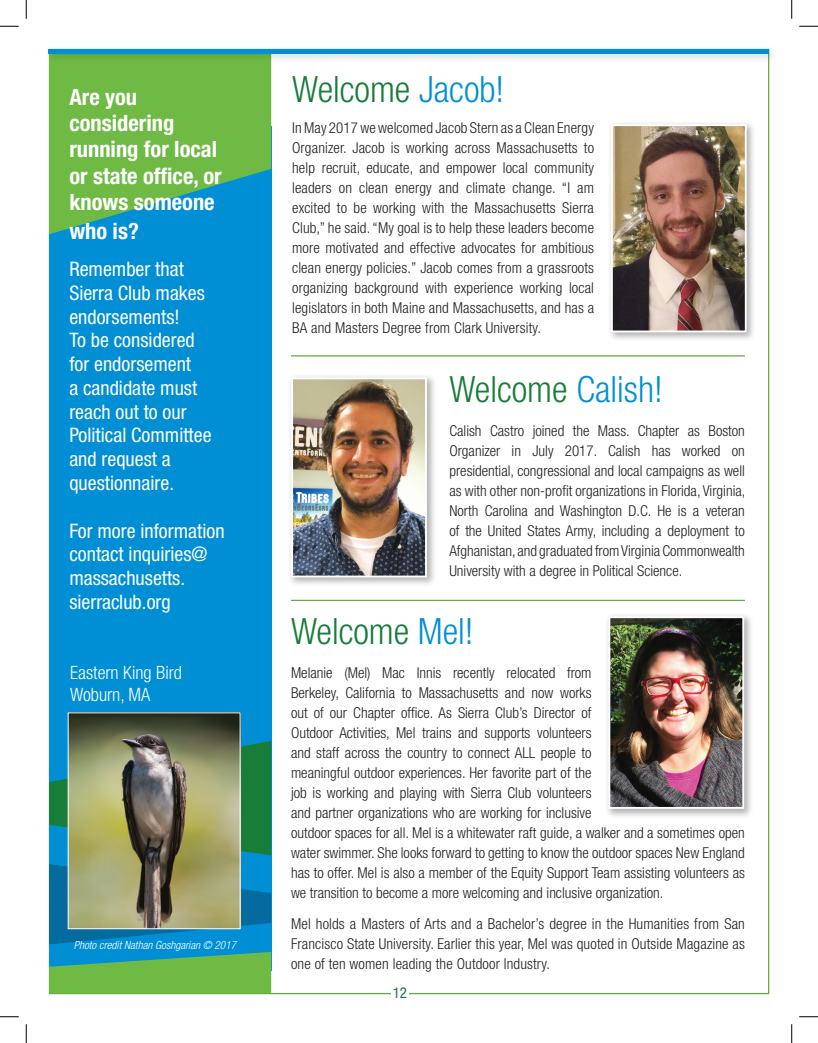
<style>
.page{position:relative;width:818px;height:1043px;background:#fff}
.page>*{position:absolute;margin:0;border:0;box-sizing:border-box;transform-origin:0 0}
.t1{font:300 condensed 36.25px "Helvetica Neue";color:#187d39}
.t2{font:700 condensed 22.5px/26.2px "Helvetica Neue";color:#fff}
.t3{font:condensed 20px/23.8px "Helvetica Neue";color:#fff}
.t4{font:300 condensed 18.38px/22.4px "Helvetica Neue";color:#fff}
.t5{font:300 condensed 15px/20px "Helvetica Neue";color:#231f20;text-align:justify}
.t6{font:condensed 15px "Helvetica Neue";color:#187d39}
.t7{font:italic 300 condensed 11.25px "Helvetica Neue";color:#fff}
.s1{color:#008fd5}
</style>
<div class="page">
<div style="left:49px;top:127px;width:222px;height:844px;background:#008fd5"></div>
<svg style="left:49px;top:63px;width:222px;height:171px;fill:#6fba45"></svg>
<svg style="left:49px;top:741px;width:222px;height:114px"></svg>
<svg style="left:49px;top:864px;width:222px;height:80px"></svg>
<svg style="left:49px;top:952px;width:222px;height:41px"></svg>
<div style="left:45px;top:44px;width:733px;height:19px;background:#231f20;opacity:.2"></div>
<div style="left:49px;top:49px;width:720px;height:5px;background:#008fd5"></div>
<div style="left:287px;top:374px;width:150px;height:213px;background:#231f20;opacity:.35"></div>
<img style="left:294px;top:380px;width:130px;height:194px">
<div style="left:291px;top:377px;width:136px;height:200px;border:2px solid #fff"></div>
<div style="left:604px;top:612px;width:150px;height:206px;background:#231f20;opacity:.35"></div>
<img style="left:611px;top:619px;width:130px;height:186px">
<div style="left:608px;top:616px;width:136px;height:192px;border:2px solid #fff"></div>
<div style="left:607px;top:120px;width:149px;height:222px;background:#231f20;opacity:.35"></div>
<img style="left:614px;top:127px;width:129px;height:202px">
<div style="left:611px;top:124px;width:135px;height:208px;border:2px solid #fff"></div>
<hr style="left:291px;top:355px;width:453px;height:1px;background:#64ab3e">
<hr style="left:291px;top:600px;width:453px;height:1px;background:#64ab3e">
<img style="left:70px;top:714px;width:168px;height:213px">
<div style="left:68px;top:712px;width:172px;height:217px;border:1px solid #fff"></div>
<svg style="left:0;top:25px;width:19px;height:2px"></svg>
<svg style="left:799px;top:25px;width:19px;height:2px"></svg>
<svg style="left:0;top:1016px;width:19px;height:1px"></svg>
<svg style="left:799px;top:1016px;width:19px;height:1px"></svg>
<svg style="left:25px;top:0;width:2px;height:19px"></svg>
<svg style="left:25px;top:1024px;width:2px;height:18px"></svg>
<svg style="left:791px;top:0;width:1px;height:19px"></svg>
<svg style="left:791px;top:1024px;width:1px;height:18px"></svg>
<p class="t2" style="left:69px;top:83px;width:154px">Are you considering running for local or state office, or knows someone</p>
<p class="t2" style="left:69px;top:217px;width:71px">who is?</p>
<p class="t3" style="left:69px;top:257px;width:144px">Remember that<br>Sierra Club makes endorsements!<br>To be considered for endorsement<br>a candidate must reach out to our<br>Political Committee and request a questionnaire.</p>
<p class="t3" style="left:69px;top:518px;width:157px">For more information contact inquiries@ massachusetts. sierraclub.org</p>
<p class="t4" style="left:70px;top:661px;width:113px">Eastern King Bird<br>Woburn, MA</p>
<p class="t7" style="left:74px;top:938px;width:164px">Photo credit Nathan Goshgarian © 2017</p>
<p class="t1" style="left:292px;top:68px;width:214px">Welcome <span class="s1">Jacob!</span></p>
<p class="t5" style="left:292px;top:118px;width:303px">In May 2017 we welcomed Jacob Stern as a Clean Energy Organizer. Jacob is working across Massachusetts to help recruit, educate, and empower local community leaders on clean energy and climate change. “I am excited to be working with the Massachusetts Sierra Club,” he said. “My goal is to help these leaders become more motivated and effective advocates for ambitious clean energy policies.” Jacob comes from a grassroots organizing background with experience working local legislators in both Maine and Massachusetts, and has a BA and Masters Degree from Clark University.</p>
<p class="t1" style="left:449px;top:369px;width:215px">Welcome <span class="s1">Calish!</span></p>
<p class="t5" style="left:449px;top:421px;width:297px">Calish Castro joined the Mass. Chapter as Boston Organizer in July 2017. Calish has worked on presidential, congressional and local campaigns as well as with other non-profit organizations in Florida, Virginia, North Carolina and Washington D.C. He is a veteran of the United States Army, including a deployment to Afghanistan, and graduated from Virginia Commonwealth University with a degree in Political Science.</p>
<p class="t1" style="left:291px;top:610px;width:184px">Welcome <span class="s1">Mel!</span></p>
<p class="t5" style="left:291px;top:662px;width:455px;text-align:left">Melanie (Mel) Mac Innis recently relocated from<br>Berkeley, California to Massachusetts and now works<br>out of our Chapter office. As Sierra Club’s Director of<br>Outdoor Activities, Mel trains and supports volunteers<br>and staff across the country to connect ALL people to<br>meaningful outdoor experiences. Her favorite part of the<br>job is working and playing with Sierra Club volunteers<br>and partner organizations who are working for inclusive<br>outdoor spaces for all. Mel is a whitewater raft guide, a walker and a sometimes open water swimmer. She looks forward to getting to know the outdoor spaces New England has to offer. Mel is also a member of the Equity Support Team assisting volunteers as we transition to become a more welcoming and inclusive organization.</p>
<p class="t5" style="left:291px;top:913px;width:455px">Mel holds a Masters of Arts and a Bachelor’s degree in the Humanities from San Francisco State University. Earlier this year, Mel was quoted in Outside Magazine as one of ten women leading the Outdoor Industry.</p>
<p class="t6" style="left:393px;top:984px;width:16px">12</p>
</div>
